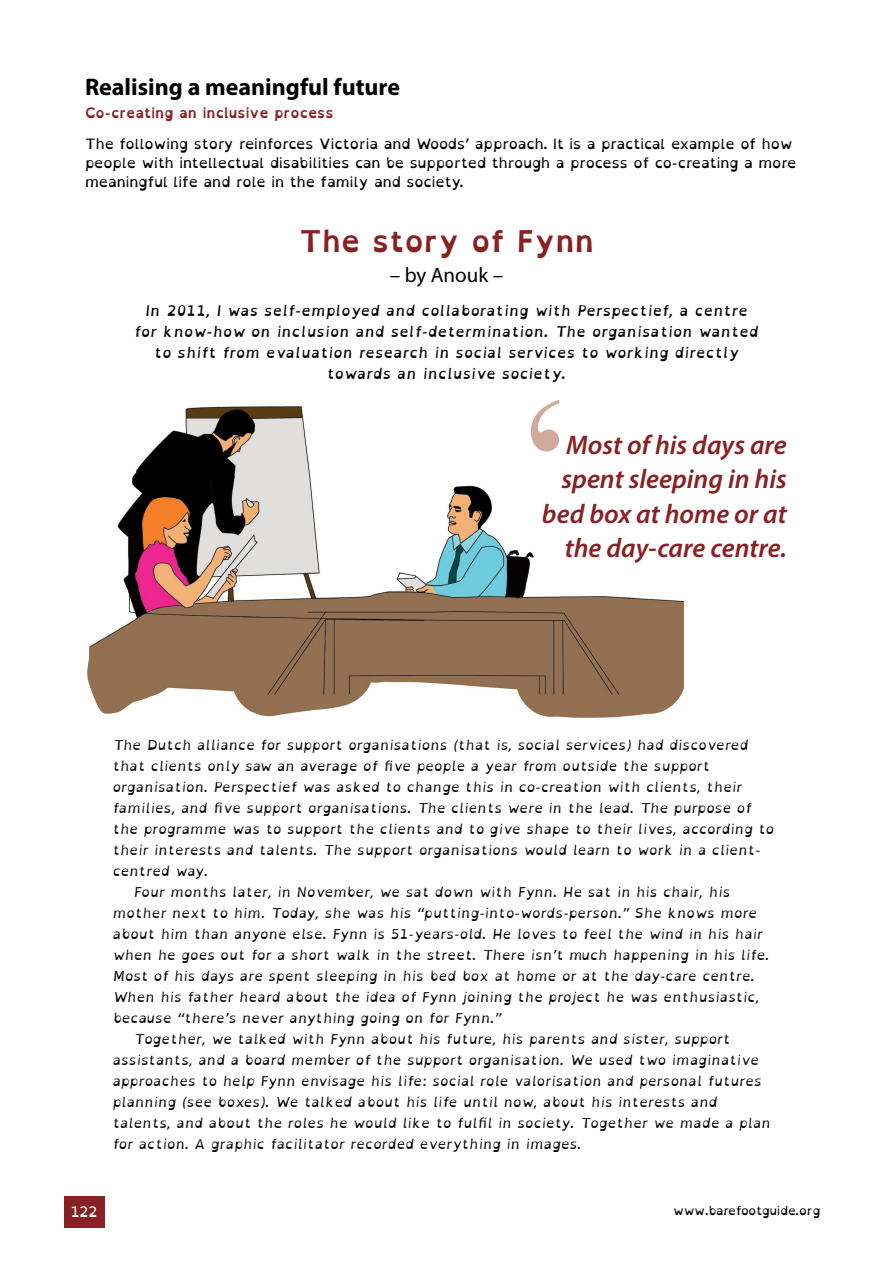
<style>
.page{position:relative;width:893px;height:1263px;background:#fff}
.page>*{position:absolute;margin:0;border:0;box-sizing:border-box;transform-origin:0 0}
.Sml_Chapter_sub-titl{font:194.4px "Times New Roman MT Std";color:#cfaa9d}
.story-title-5{font:700 30px "Open Dyslexic";color:#882124}
.Pull_Quote-5{font:italic 600 27px/34.5px "Myriad Pro";color:#882124;text-align:right}
.heading-4-lev-5{font:700 24px "Myriad Pro";color:#000}
.article-story-author{font:21px "Myriad Pro";color:#000}
.Story-text-5{font:italic 700 15px/21px "Open Dyslexic";color:#000;text-align:center}
.t1{font:14.4px "Open Dyslexic";color:#fff}
.body-copy-5{font:14.25px/18.8px "Open Dyslexic";color:#000}
.body-copy-5-2{font:700 14.25px "Open Dyslexic";color:#882124}
.Story_text-indent-5{font:italic 13.8px/21px "Open Dyslexic";color:#000}
.Story-text-5-2{font:italic 13.8px/21px "Open Dyslexic";color:#000}
.t2{font:12px "Open Dyslexic";color:#000}
</style>
<div class="page">
<img style="left:87px;top:406px;width:598px;height:312px">
<div style="left:64px;top:1196px;width:41px;height:32px;background:#882124"></div>
<p class="heading-4-lev-5" style="left:85px;top:71px;width:317px">Realising a meaningful future</p>
<p class="body-copy-5-2" style="left:85px;top:101px;width:250px">Co-creating an inclusive process</p>
<p class="body-copy-5" style="left:85px;top:135px;width:713px">The following story reinforces Victoria and Woods’ approach. It is a practical example of how people with intellectual disabilities can be supported through a process of co-creating a more meaningful life and role in the family and society.</p>
<p class="story-title-5" style="left:299px;top:217px;width:296px">The story of Fynn</p>
<p class="article-story-author" style="left:390px;top:262px;width:115px">– by Anouk –</p>
<p class="Story-text-5" style="left:134px;top:301px;width:626px">In 2011, I was self-employed and collaborating with Perspectief, a centre for know-how on inclusion and self-determination. The organisation wanted to shift from evaluation research in social services to working directly towards an inclusive society.</p>
<p class="Sml_Chapter_sub-titl" style="left:519px;top:361px;width:54px">‘</p>
<p class="Pull_Quote-5" style="left:542px;top:427px;width:246px">Most of his days are spent sleeping in his bed box at home or at</p>
<p class="Pull_Quote-5" style="left:565px;top:530px;width:224px">the day-care centre.</p>
<p class="Story-text-5-2" style="left:113px;top:736px;width:663px">The Dutch alliance for support organisations (that is, social services) had discovered that clients only saw an average of five people a year from outside the support organisation. Perspectief was asked to change this in co-creation with clients, their families, and five support organisations. The clients were in the lead. The purpose of the programme was to support the clients and to give shape to their lives, according to their interests and talents. The support organisations would learn to work in a client&shy;centred way.</p>
<p class="Story_text-indent-5" style="left:113px;top:883px;width:658px;text-indent:21px">Four months later, in November, we sat down with Fynn. He sat in his chair, his mother next to him. Today, she was his “putting-into-words-person.” She knows more about him than anyone else. Fynn is 51-years-old. He loves to feel the wind in his hair when he goes out for a short walk in the street. There isn’t much happening in his life.<br>Most of his days are spent sleeping in his bed box at home or at the day-care centre.<br>When his father heard about the idea of Fynn joining the project he was enthusiastic, because “there’s never anything going on for Fynn.”</p>
<p class="Story_text-indent-5" style="left:113px;top:1030px;width:660px;text-indent:21px">Together, we talked with Fynn about his future, his parents and sister, support assistants, and a board member of the support organisation. We used two imaginative approaches to help Fynn envisage his life: social role valorisation and personal futures planning (see boxes). We talked about his life until now, about his interests and talents, and about the roles he would like to fulfil in society. Together we made a plan for action. A graphic facilitator recorded everything in images.</p>
<p class="t1" style="left:71px;top:1203px;width:27px">122</p>
<p class="t2" style="left:673px;top:1204px;width:149px">www.barefootguide.org</p>
</div>
